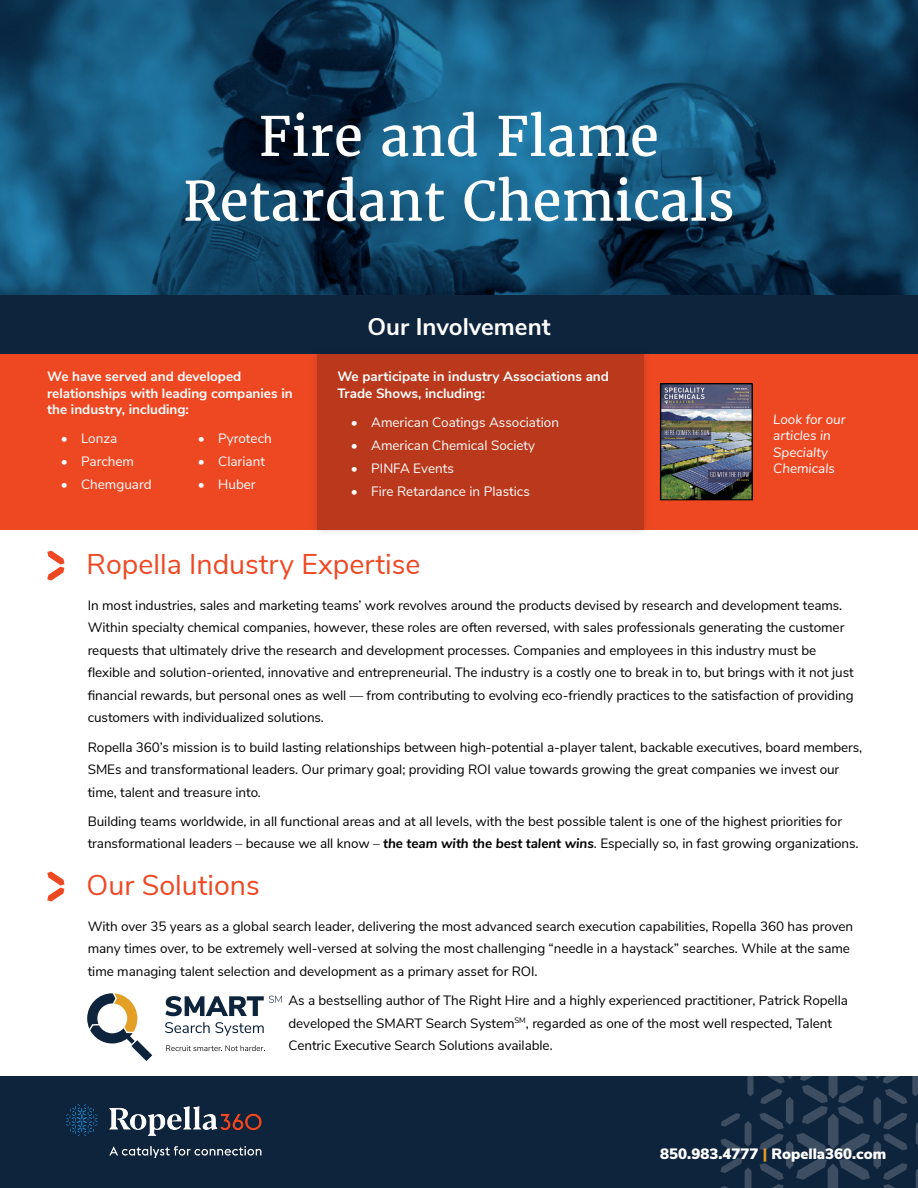
<style>
.page{position:relative;width:918px;height:1188px;background:#fff}
.page>*{position:absolute;margin:0;border:0;box-sizing:border-box;transform-origin:0 0}
.t1{font:54px/64.8px "Merriweather";letter-spacing:.005em;color:#fff;text-align:center}
.t2{font:28.5px "Nunito Sans";color:#ee4823}
.t3{font:700 24px "Nunito Sans";color:#fff}
.t4{font:900 15px "Nunito Sans";color:#fff}
.t5{font:13.5px/22.5px "Nunito Sans";letter-spacing:-.005em;color:#000}
.t6{font:700 13.5px/16.2px "Nunito Sans";color:#fff}
.t7{font:13.5px "Nunito Sans";color:#fff}
.t8{font:italic 13.5px/16.2px "Nunito Sans";color:#fff}
.s1{font-weight:700;font-style:italic}
.s2{color:#e49f25}
</style>
<div class="page">
<div style="left:644px;top:354px;width:274px;height:176px;background:#ee4823"></div>
<img style="left:662px;top:386px;width:89px;height:112px">
<div style="left:660px;top:384px;width:93px;height:116px;border:1px solid #000"></div>
<svg style="left:0;top:0;width:918px;height:296px;background:#124b6d"></svg>
<div style="left:0;top:296px;width:918px;height:58px;background:#0e233c"></div>
<div style="left:0;top:1077px;width:918px;height:111px;background:#0e233c"></div>
<svg style="left:47px;top:551px;width:18px;height:30px"></svg>
<svg style="left:47px;top:872px;width:18px;height:30px"></svg>
<div style="left:0;top:354px;width:317px;height:176px;background:#ee4823"></div>
<div style="left:309px;top:346px;width:343px;height:192px;background:#000;opacity:.15"></div>
<div style="left:317px;top:354px;width:327px;height:176px;background:#ba391c"></div>
<svg style="left:720px;top:1076px;width:198px;height:112px"></svg>
<img style="left:66px;top:1104px;width:196px;height:54px">
<svg style="left:165px;top:1022px;width:99px;height:14px"></svg>
<svg style="left:166px;top:1045px;width:99px;height:6px"></svg>
<svg style="left:87px;top:993px;width:65px;height:68px"></svg>
<svg style="left:165px;top:996px;width:117px;height:20px"></svg>
<h1 class="t1" style="left:183px;top:104px;width:553px">Fire and Flame<br>Retardant Chemicals</h1>
<p class="t6" style="left:47px;top:368px;width:247px">We have served and developed relationships with leading companies in the industry, including:</p>
<p class="t7" style="left:61px;top:429px;width:58px">• Lonza</p>
<p class="t7" style="left:61px;top:452px;width:75px">• Parchem</p>
<p class="t7" style="left:61px;top:475px;width:92px">• Chemguard</p>
<p class="t7" style="left:198px;top:429px;width:75px">• Pyrotech</p>
<p class="t7" style="left:198px;top:452px;width:68px">• Clariant</p>
<p class="t7" style="left:198px;top:475px;width:59px">• Huber</p>
<h3 class="t3" style="left:367px;top:309px;width:185px">Our Involvement</h3>
<p class="t6" style="left:337px;top:368px;width:273px">We participate in industry Associations and<br>Trade Shows, including:</p>
<p class="t7" style="left:351px;top:413px;width:210px">• American Coatings Association</p>
<p class="t7" style="left:351px;top:436px;width:186px">• American Chemical Society</p>
<p class="t7" style="left:351px;top:459px;width:104px">• PINFA Events</p>
<p class="t7" style="left:351px;top:482px;width:180px">• Fire Retardance in Plastics</p>
<p class="t8" style="left:773px;top:411px;width:74px">Look for our articles in<br>Specialty<br>Chemicals</p>
<h2 class="t2" style="left:87px;top:543px;width:335px">Ropella Industry Expertise</h2>
<p class="t5" style="left:88px;top:593px;width:767px">In most industries, sales and marketing teams’ work revolves around the products devised by research and development teams.<br>Within specialty chemical companies, however, these roles are often reversed, with sales professionals generating the customer requests that ultimately drive the research and development processes. Companies and employees in this industry must be flexible and solution-oriented, innovative and entrepreneurial. The industry is a costly one to break in to, but brings with it not just financial rewards, but personal ones as well — from contributing to evolving eco-friendly practices to the satisfaction of providing customers with individualized solutions.</p>
<p class="t5" style="left:88px;top:735px;width:776px">Ropella 360’s mission is to build lasting relationships between high-potential a-player talent, backable executives, board members,<br>SMEs and transformational leaders. Our primary goal; providing ROI value towards growing the great companies we invest our time, talent and treasure into.</p>
<p class="t5" style="left:88px;top:809px;width:772px">Building teams worldwide, in all functional areas and at all levels, with the best possible talent is one of the highest priorities for transformational leaders – because we all know – <span class="s1">the team with the best talent wins</span>. Especially so, in fast growing organizations.</p>
<h2 class="t2" style="left:87px;top:864px;width:175px">Our Solutions</h2>
<p class="t5" style="left:88px;top:914px;width:767px">With over 35 years as a global search leader, delivering the most advanced search execution capabilities, Ropella 360 has proven many times over, to be extremely well-versed at solving the most challenging “needle in a haystack” searches. While at the same time managing talent selection and development as a primary asset for ROI.</p>
<p class="t5" style="left:289px;top:988px;width:561px">As a bestselling author of The Right Hire and a highly experienced practitioner, Patrick Ropella developed the SMART Search System<sup>SM</sup>, regarded as one of the most well respected, Talent<br>Centric Executive Search Solutions available.</p>
<p class="t4" style="left:660px;top:1143px;width:227px">850.983.4777 <span class="s2">|</span> Ropella360.com</p>
</div>
